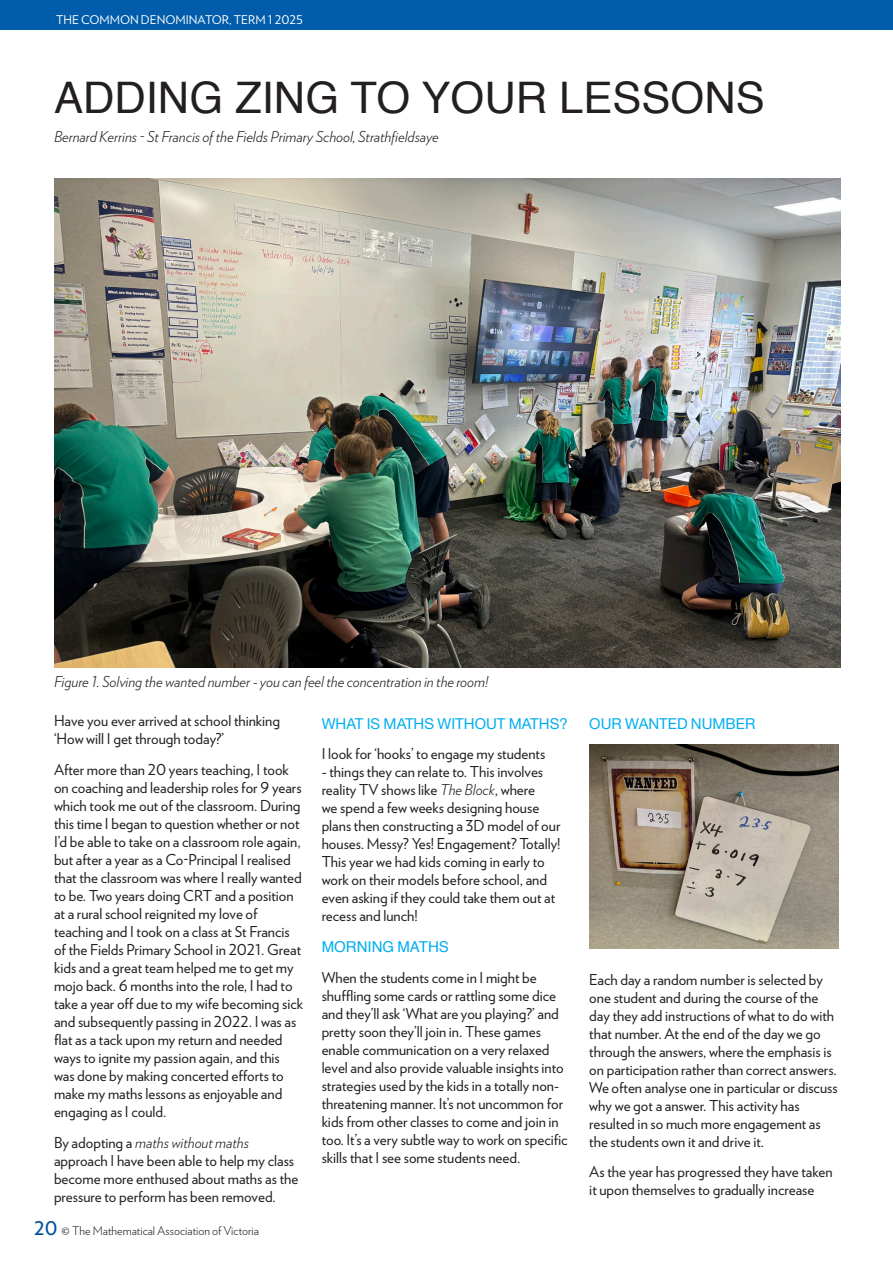
<style>
.page{position:relative;width:893px;height:1263px;background:#fff}
.page>*{position:absolute;margin:0;border:0;box-sizing:border-box;transform-origin:0 0}
.Heading_1{font:43.5px "Helvetica";color:#231f20}
.t1{font:24px "Verlag";color:#01529a}
.Body_text{font:15px/18px "Verlag";color:#231f20}
.Body_text-2{font:italic 300 15px "Verlag";color:#231f20}
.Bullet_points{font:italic 300 15px "Verlag";color:#231f20}
.Body_text-3{font:15px "Helvetica Neue";color:#00aeef}
.Subheading_-_CYAN{font:15px "Helvetica";color:#00aeef}
.t2{font:300 12px "Verlag";color:#231f20}
.Bullet_points-2{font:12px "Verlag";color:#fff}
.s1{font-weight:300;font-style:italic}
.s2{font-family:"Minion Pro";font-weight:400}
</style>
<div class="page">
<div style="left:0;top:0;width:893px;height:30px;background:#015dab"></div>
<img style="left:589px;top:744px;width:250px;height:204px">
<img style="left:54px;top:179px;width:787px;height:489px">
<p class="Bullet_points-2" style="left:56px;top:11px;width:248px">THE COMMON DENOMINATOR, TERM 1 2025</p>
<p class="Heading_1" style="left:54px;top:65px;width:712px">ADDING ZING TO YOUR LESSONS</p>
<p class="Bullet_points" style="left:54px;top:125px;width:386px">Bernard Kerrins - St Francis of the Fields Primary School, Strathfieldsaye</p>
<p class="Body_text-2" style="left:54px;top:670px;width:436px">Figure 1. Solving the wanted number - you can feel the concentration in the room!</p>
<p class="Body_text" style="left:54px;top:711px;width:228px">Have you ever arrived at school thinking ‘How will I get through today?’</p>
<p class="Body_text" style="left:54px;top:760px;width:251px">After more than 20 years teaching, I took on coaching and leadership roles for 9 years which took me out of the classroom. During this time I began to question whether or not I’d be able to take on a classroom role again, but after a year as a Co-Principal I realised that the classroom was where I really wanted to be. Two years doing CRT and a position at a rural school reignited my love of teaching and I took on a class at St Francis of the Fields Primary School in 2021. Great kids and a great team helped me to get my mojo back. 6 months into the role, I had to take a year off due to my wife becoming sick and subsequently passing in 2022. I was as flat as a tack upon my return and needed ways to ignite my passion again, and this was done by making concerted efforts to make my maths lessons as enjoyable and engaging as I could.</p>
<p class="Body_text" style="left:54px;top:1133px;width:246px">By adopting a <span class="s1">maths without maths </span>approach I have been able to help my class become more enthused about maths as the pressure to perform has been removed.</p>
<p class="t1" style="left:34px;top:1209px;width:25px">20</p>
<p class="t2" style="left:62px;top:1222px;width:199px"><span class="s2">©</span> The Mathematical Association of Victoria</p>
<p class="Body_text-3" style="left:322px;top:712px;width:248px">WHAT IS MATHS WITHOUT MATHS?</p>
<p class="Body_text" style="left:322px;top:744px;width:225px">I look for ‘hooks’ to engage my students</p>
<p class="Body_text" style="left:322px;top:762px;width:240px">- things they can relate to. This involves reality TV shows like <span class="s1">The Block</span>, where<br>we spend a few weeks designing house plans then constructing a 3D model of our houses. Messy? Yes! Engagement? Totally!<br>This year we had kids coming in early to work on their models before school, and even asking if they could take them out at recess and lunch!</p>
<p class="Subheading_-_CYAN" style="left:322px;top:935px;width:129px">MORNING MATHS</p>
<p class="Body_text" style="left:322px;top:968px;width:248px">When the students come in I might be shuffling some cards or rattling some dice and they’ll ask ‘What are you playing?’ and pretty soon they’ll join in. These games enable communication on a very relaxed level and also provide valuable insights into strategies used by the kids in a totally non&shy;threatening manner. It’s not uncommon for kids from other classes to come and join in too. It’s a very subtle way to work on specific skills that I see some students need.</p>
<p class="Body_text-3" style="left:589px;top:712px;width:168px">OUR WANTED NUMBER</p>
<p class="Body_text" style="left:589px;top:969px;width:250px">Each day a random number is selected by one student and during the course of the day they add instructions of what to do with that number. At the end of the day we go through the answers, where the emphasis is on participation rather than correct answers.<br>We often analyse one in particular or discuss why we got a answer. This activity has resulted in so much more engagement as the students own it and drive it.</p>
<p class="Body_text" style="left:589px;top:1162px;width:245px">As the year has progressed they have taken it upon themselves to gradually increase</p>
</div>
